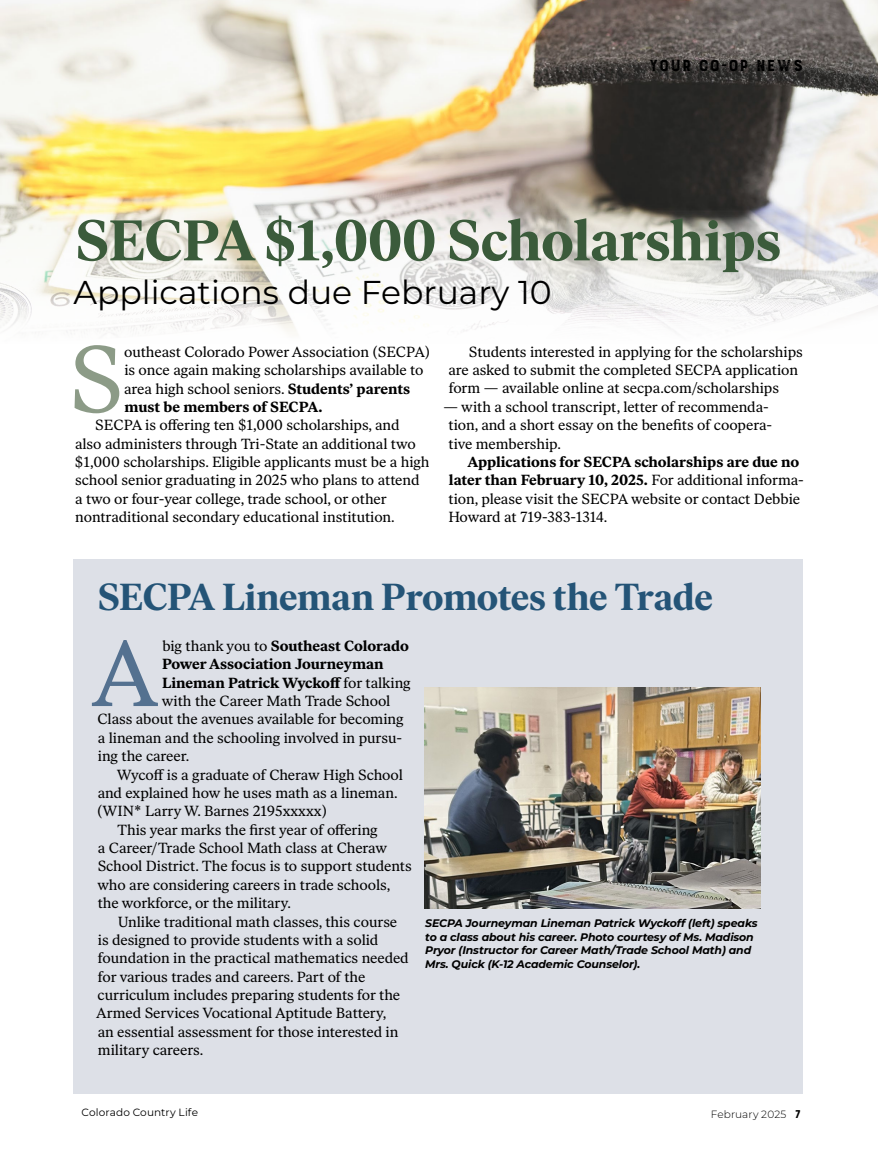
<style>
.page{position:relative;width:878px;height:1175px;background:#fff}
.page>*{position:absolute;margin:0;border:0;box-sizing:border-box;transform-origin:0 0}
.t1{font:93.3px "Ivar Text";color:#547190}
.t2{font:93.3px "Ivar Text";color:#8c9b87}
.t3{font:700 57px "Ivar Headline";color:#3b5b3b}
.t4{font:700 37.5px "Ivar Headline";letter-spacing:-.01em;color:#245477}
.t5{font:33px "Montserrat";color:#000}
.t6{font:700 21px "Burford Rustic";color:#000}
.t7{font:14.7px/18.3px "Ivar Text";letter-spacing:-.005em;color:#000}
.t8{font:700 14.7px "Ivar Text";letter-spacing:-.005em;color:#000}
.t9{font:italic 700 10.95px/13.5px "Montserrat";letter-spacing:-.01em;color:#000}
.t10{font:10.5px "Montserrat";letter-spacing:.015em;color:#000}
.t11{font:300 10.5px "Montserrat";letter-spacing:.01em;color:#000}
.s1{font-weight:700}
.s2{font-weight:400}
.s3{font-family:"Burford Rustic";font-weight:900;font-size:15px}
</style>
<div class="page">
<div style="left:73px;top:559px;width:729px;height:535px;background:#dde0e7"></div>
<img style="left:424px;top:687px;width:336px;height:221px">
<img style="left:0;top:0;width:878px;height:335px">
<h3 class="t6" style="left:648px;top:55px;width:156px">YOUR CO-OP NEWS</h3>
<h2 class="t3" style="left:75px;top:208px;width:707px">SECPA $1,000 Scholarships</h2>
<h3 class="t5" style="left:73px;top:270px;width:480px">Applications due February 10</h3>
<h1 class="t2" style="left:69px;top:325px;width:56px">S</h1>
<p class="t7" style="left:124px;top:342px;width:307px">outheast Colorado Power Association (SECPA) is once again making scholarships available to area high school seniors. <span class="s1">Students’ parents must be members of SECPA.</span></p>
<p class="t7" style="left:75px;top:416px;width:356px;text-indent:20px">SECPA is offering ten $1,000 scholarships, and also administers through Tri-State an additional two $1,000 scholarships. Eligible applicants must be a high school senior graduating in 2025 who plans to attend a two or four-year college, trade school, or other nontraditional secondary educational institution.</p>
<p class="t7" style="left:448px;top:342px;width:356px;text-indent:20px">Students interested in applying for the scholarships are asked to submit the completed SECPA application form — available online at secpa.com/scholarships</p>
<p class="t7" style="left:448px;top:397px;width:325px;text-indent:-5px">— with a school transcript, letter of recommenda&shy;tion, and a short essay on the benefits of coopera&shy;tive membership.</p>
<p class="t7" style="left:448px;top:453px;width:357px;text-indent:19px"><span class="s1">Applications for SECPA scholarships are due no later than February 10, 2025.</span> For additional informa&shy;tion, please visit the SECPA website or contact Debbie Howard at 719-383-1314.</p>
<h3 class="t4" style="left:98px;top:575px;width:616px">SECPA Lineman Promotes the Trade</h3>
<h1 class="t1" style="left:91px;top:619px;width:69px">A</h1>
<p class="t8" style="left:162px;top:637px;width:248px"><span class="s2">big thank you to</span> Southeast Colorado</p>
<p class="t8" style="left:162px;top:655px;width:223px">Power Association Journeyman</p>
<p class="t8" style="left:162px;top:673px;width:250px">Lineman Patrick Wyckoff <span class="s2">for talking</span></p>
<p class="t7" style="left:162px;top:691px;width:230px">with the Career Math Trade School</p>
<p class="t7" style="left:97px;top:710px;width:307px">Class about the avenues available for becoming</p>
<p class="t7" style="left:98px;top:728px;width:306px">a lineman and the schooling involved in pursu-</p>
<p class="t7" style="left:98px;top:747px;width:93px">ing the career.</p>
<p class="t7" style="left:117px;top:765px;width:287px">Wycoff is a graduate of Cheraw High School</p>
<p class="t7" style="left:98px;top:783px;width:301px">and explained how he uses math as a lineman.</p>
<p class="t7" style="left:97px;top:802px;width:231px">(WIN* Larry W. Barnes 2195xxxxx)</p>
<p class="t7" style="left:117px;top:820px;width:262px">This year marks the first year of offering</p>
<p class="t7" style="left:98px;top:838px;width:291px">a Career/Trade School Math class at Cheraw</p>
<p class="t7" style="left:98px;top:857px;width:315px">School District. The focus is to support students</p>
<p class="t7" style="left:97px;top:875px;width:294px">who are considering careers in trade schools,</p>
<p class="t7" style="left:98px;top:894px;width:195px">the workforce, or the military.</p>
<p class="t7" style="left:118px;top:912px;width:281px">Unlike traditional math classes, this course</p>
<p class="t7" style="left:98px;top:930px;width:282px">is designed to provide students with a solid</p>
<p class="t7" style="left:98px;top:949px;width:312px">foundation in the practical mathematics needed</p>
<p class="t7" style="left:98px;top:967px;width:269px">for various trades and careers. Part of the</p>
<p class="t7" style="left:98px;top:985px;width:304px">curriculum includes preparing students for the</p>
<p class="t7" style="left:96px;top:1004px;width:291px">Armed Services Vocational Aptitude Battery,</p>
<p class="t7" style="left:98px;top:1022px;width:302px">an essential assessment for those interested in</p>
<p class="t7" style="left:98px;top:1040px;width:107px">military careers.</p>
<p class="t9" style="left:425px;top:917px;width:334px">SECPA Journeyman Lineman Patrick Wyckoff (left) speaks to a class about his career. Photo courtesy of Ms. Madison Pryor (Instructor for Career Math/Trade School Math) and Mrs. Quick (K-12 Academic Counselor).</p>
<p class="t10" style="left:81px;top:1105px;width:118px">Colorado Country Life</p>
<p class="t11" style="left:710px;top:1107px;width:92px">February 2025 <span class="s3">7</span></p>
</div>
